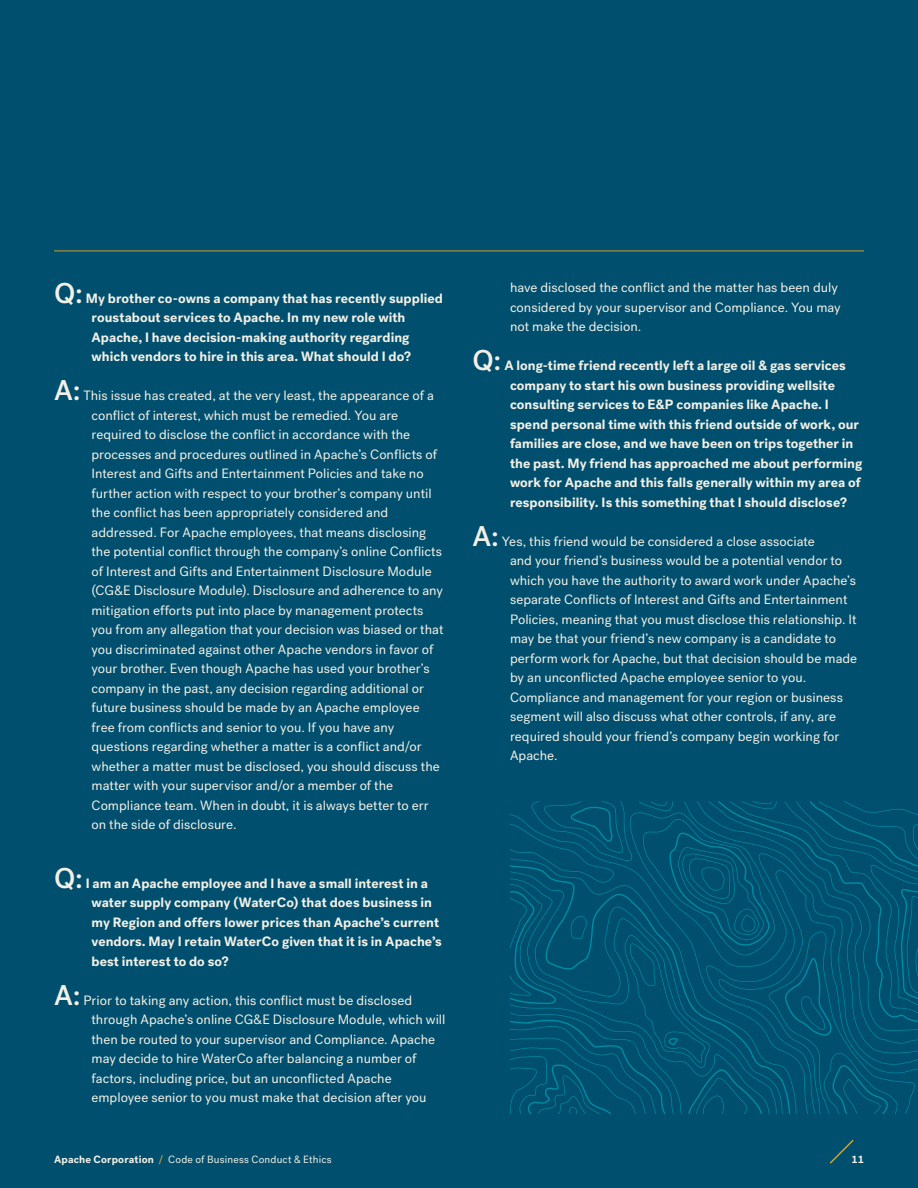
<style>
.page{position:relative;width:918px;height:1188px;background:#004f6e}
.page>*{position:absolute;margin:0;border:0;box-sizing:border-box;transform-origin:0 0}
.t1{font:13.5px/19.5px "Post Grotesk";color:#f3f0e6}
.t2{font:700 13.5px/19.5px "Post Grotesk";letter-spacing:.005em;color:#f3f0e6}
.t3{font:10.5px "Post Grotesk";letter-spacing:.015em;color:#f3f0e6}
.t4{font:700 10.5px "Post Grotesk";color:#f3f0e6}
.s1{font-weight:500;font-size:28.5px}
.s2{font-weight:700}
.s3{font-weight:500;color:#ce9f2b}
</style>
<div class="page">
<svg style="left:510px;top:801px;width:408px;height:313px"></svg>
<hr style="left:54px;top:251px;width:810px;height:1px;background:#ce9f2b">
<svg style="left:829px;top:1139px;width:25px;height:25px"></svg>
<p class="t2" style="left:54px;top:289px;width:390px;text-align:center"><span class="s1">Q:</span> My brother co-owns a company that has recently supplied roustabout services to Apache. In my new role with<br>Apache, I have decision-making authority regarding<br>which vendors to hire in this area. What should I do?</p>
<p class="t1" style="left:92px;top:386px;width:354px;text-indent:-38px"><span class="s1">A:</span> This issue has created, at the very least, the appearance of a conflict of interest, which must be remedied. You are required to disclose the conflict in accordance with the processes and procedures outlined in Apache’s Conflicts of Interest and Gifts and Entertainment Policies and take no further action with respect to your brother’s company until the conflict has been appropriately considered and addressed. For Apache employees, that means disclosing the potential conflict through the company’s online Conflicts of Interest and Gifts and Entertainment Disclosure Module (CG&amp;E Disclosure Module). Disclosure and adherence to any mitigation efforts put into place by management protects you from any allegation that your decision was biased or that you discriminated against other Apache vendors in favor of your brother. Even though Apache has used your brother’s company in the past, any decision regarding additional or future business should be made by an Apache employee free from conflicts and senior to you. If you have any questions regarding whether a matter is a conflict and/or whether a matter must be disclosed, you should discuss the matter with your supervisor and/or a member of the Compliance team. When in doubt, it is always better to err on the side of disclosure.</p>
<p class="t2" style="left:92px;top:874px;width:352px;text-indent:-38px"><span class="s1">Q:</span> I am an Apache employee and I have a small interest in a water supply company (WaterCo) that does business in my Region and offers lower prices than Apache’s current vendors. May I retain WaterCo given that it is in Apache’s best interest to do so?</p>
<p class="t1" style="left:92px;top:991px;width:355px;text-indent:-38px"><span class="s1">A:</span> Prior to taking any action, this conflict must be disclosed through Apache’s online CG&amp;E Disclosure Module, which will then be routed to your supervisor and Compliance. Apache may decide to hire WaterCo after balancing a number of factors, including price, but an unconflicted Apache employee senior to you must make that decision after you</p>
<p class="t1" style="left:510px;top:278px;width:332px">have disclosed the conflict and the matter has been duly considered by your supervisor and Compliance. You may not make the decision.</p>
<p class="t2" style="left:510px;top:356px;width:354px;text-indent:-38px"><span class="s1">Q:</span> A long-time friend recently left a large oil &amp; gas services company to start his own business providing wellsite consulting services to E&amp;P companies like Apache. I spend personal time with this friend outside of work, our families are close, and we have been on trips together in the past. My friend has approached me about performing work for Apache and this falls generally within my area of responsibility. Is this something that I should disclose?</p>
<p class="t1" style="left:510px;top:532px;width:349px;text-indent:-38px"><span class="s1">A:</span> Yes, this friend would be considered a close associate<br>and your friend’s business would be a potential vendor to which you have the authority to award work under Apache’s separate Conflicts of Interest and Gifts and Entertainment Policies, meaning that you must disclose this relationship. It may be that your friend’s new company is a candidate to perform work for Apache, but that decision should be made by an unconflicted Apache employee senior to you.<br>Compliance and management for your region or business segment will also discuss what other controls, if any, are required should your friend’s company begin working for Apache.</p>
<p class="t3" style="left:54px;top:1154px;width:279px"><span class="s2">Apache Corporation</span> <span class="s3">/</span> Code of Business Conduct &amp; Ethics</p>
<p class="t4" style="left:851px;top:1153px;width:14px">11</p>
</div>
